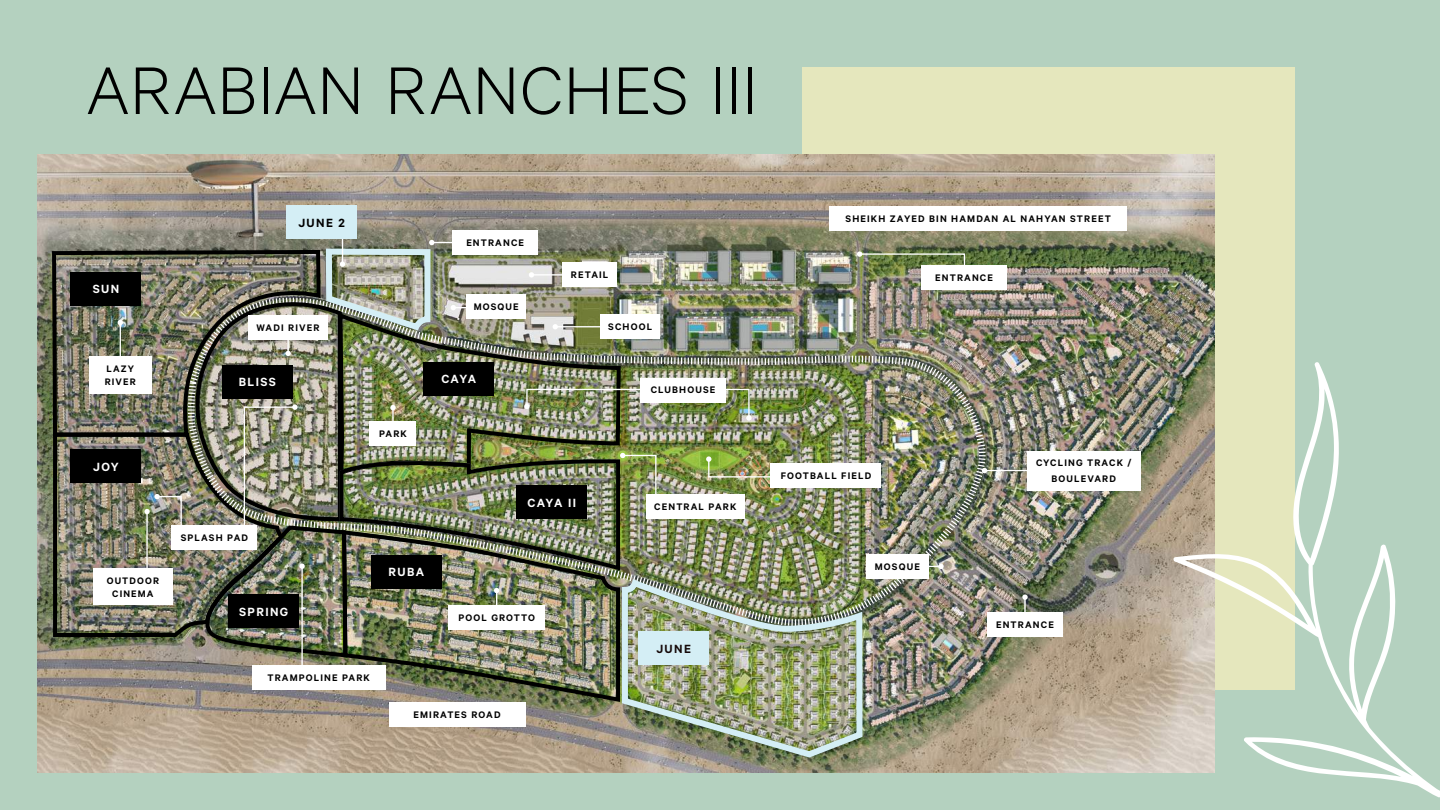
<style>
.page{position:relative;width:1440px;height:810px;background:#b4d1bf}
.page>*{position:absolute;margin:0;border:0;box-sizing:border-box;transform-origin:0 0}
.t1{font:300 75.75px "Calibre";color:#000}
.t2{font:600 13.35px "Calibre";letter-spacing:.105em;color:#fff}
.t3{font:600 13.35px "Calibre";color:#000}
.t4{font:600 13.35px "Calibre";color:#150909}
.t5{font:600 10.73px/16px "Calibre";letter-spacing:.105em;color:#000;text-align:center}
.t6{font:600 10.57px/12.8px "Calibre";letter-spacing:.105em;color:#000}
</style>
<div class="page">
<div style="left:802px;top:68px;width:493px;height:622px;background:#e5e7bd"></div>
<img style="left:38px;top:154px;width:1177px;height:618px">
<img style="left:51px;top:438px;width:139px;height:201px">
<img style="left:187px;top:296px;width:800px;height:331px">
<div style="left:922px;top:265px;width:85px;height:25px;background:#fff"></div>
<div style="left:829px;top:206px;width:298px;height:24px;background:#fff"></div>
<div style="left:389px;top:702px;width:136px;height:25px;background:#fff"></div>
<div style="left:987px;top:612px;width:76px;height:25px;background:#fff"></div>
<div style="left:1027px;top:451px;width:114px;height:39px;background:#fff"></div>
<hr style="left:867px;top:566px;width:74px;height:1px;background:#fff">
<svg style="left:938px;top:564px;width:6px;height:5px"></svg>
<svg style="left:866px;top:251px;width:100px;height:17px;background:#7b8c5d"></svg>
<hr style="left:1024px;top:597px;width:2px;height:27px;background:#fff">
<svg style="left:1022px;top:595px;width:6px;height:5px"></svg>
<hr style="left:985px;top:470px;width:50px;height:1px;background:#fff">
<svg style="left:982px;top:468px;width:5px;height:5px"></svg>
<hr style="left:146px;top:512px;width:2px;height:75px;background:#fff">
<svg style="left:144px;top:494px;width:38px;height:36px"></svg>
<div style="left:172px;top:525px;width:85px;height:25px;background:#fff"></div>
<div style="left:93px;top:568px;width:80px;height:37px;background:#fff"></div>
<div style="left:71px;top:450px;width:70px;height:33px;background:#000"></div>
<hr style="left:301px;top:566px;width:2px;height:104px;background:#fff">
<img style="left:340px;top:660px;width:279px;height:44px">
<div style="left:252px;top:665px;width:134px;height:25px;background:#fff"></div>
<img style="left:50px;top:248px;width:140px;height:190px">
<div style="left:866px;top:554px;width:63px;height:24px;background:#fff"></div>
<svg style="left:336px;top:155px;width:283px;height:82px;background:#a59a8c"></svg>
<div style="left:771px;top:464px;width:110px;height:24px;background:#fff"></div>
<img style="left:619px;top:155px;width:247px;height:606px">
<img style="left:190px;top:237px;width:593px;height:423px">
<div style="left:286px;top:206px;width:71px;height:33px;background:#d4eef5"></div>
<svg style="left:1173px;top:361px;width:267px;height:437px"></svg>
<h1 class="t1" style="left:86px;top:46px;width:673px">ARABIAN RANCHES III</h1>
<p class="t2" style="left:93px;top:281px;width:28px">SUN</p>
<p class="t6" style="left:105px;top:362px;width:32px">LAZY<br>RIVER</p>
<p class="t2" style="left:93px;top:458px;width:27px">JOY</p>
<p class="t6" style="left:107px;top:574px;width:54px;text-align:center">OUTDOOR<br>CINEMA</p>
<p class="t3" style="left:298px;top:215px;width:48px">JUNE 2</p>
<p class="t5" style="left:466px;top:234px;width:59px">ENTRANCE</p>
<p class="t5" style="left:474px;top:299px;width:47px">MOSQUE</p>
<p class="t5" style="left:571px;top:267px;width:39px">RETAIL</p>
<p class="t5" style="left:256px;top:320px;width:65px">WADI RIVER</p>
<p class="t5" style="left:608px;top:318px;width:45px">SCHOOL</p>
<p class="t2" style="left:239px;top:374px;width:39px">BLISS</p>
<p class="t5" style="left:379px;top:425px;width:29px">PARK</p>
<p class="t2" style="left:441px;top:371px;width:36px">CAYA</p>
<p class="t5" style="left:181px;top:529px;width:69px">SPLASH PAD</p>
<p class="t2" style="left:239px;top:603px;width:51px">SPRING</p>
<p class="t2" style="left:389px;top:564px;width:37px">RUBA</p>
<p class="t2" style="left:528px;top:494px;width:50px">CAYA II</p>
<p class="t5" style="left:458px;top:609px;width:78px">POOL GROTTO</p>
<p class="t5" style="left:267px;top:669px;width:104px">TRAMPOLINE PARK</p>
<p class="t5" style="left:414px;top:706px;width:89px">EMIRATES ROAD</p>
<p class="t5" style="left:651px;top:382px;width:66px">CLUBHOUSE</p>
<p class="t5" style="left:654px;top:499px;width:84px">CENTRAL PARK</p>
<p class="t4" style="left:656px;top:641px;width:36px">JUNE</p>
<p class="t5" style="left:846px;top:210px;width:267px">SHEIKH ZAYED BIN HAMDAN AL NAHYAN STREET</p>
<p class="t5" style="left:935px;top:269px;width:59px">ENTRANCE</p>
<p class="t5" style="left:781px;top:468px;width:92px">FOOTBALL FIELD</p>
<p class="t5" style="left:875px;top:558px;width:47px">MOSQUE</p>
<p class="t5" style="left:1036px;top:454px;width:97px">CYCLING TRACK /<br>BOULEVARD</p>
<p class="t5" style="left:996px;top:616px;width:59px">ENTRANCE</p>
</div>
